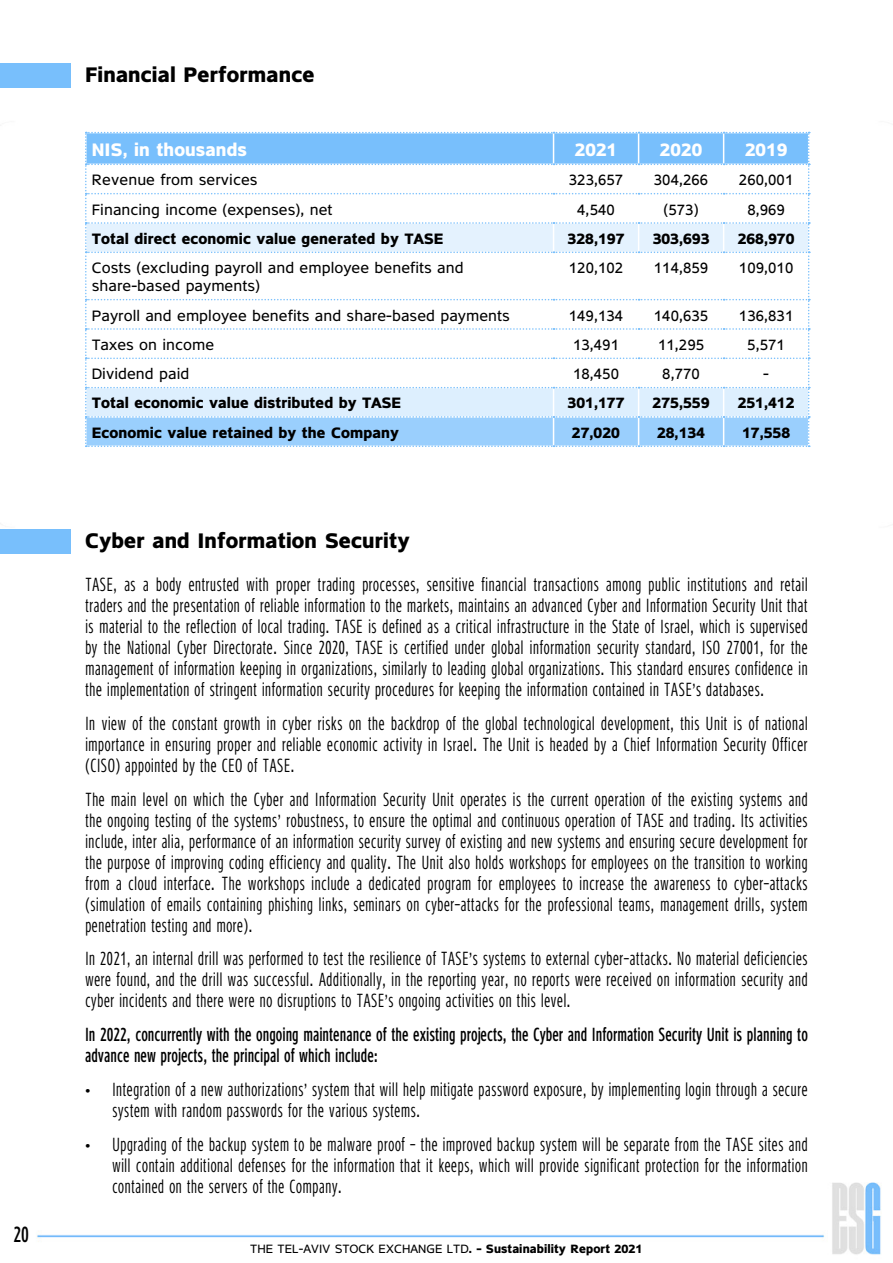
<style>
.page{position:relative;width:893px;height:1263px;background:#fff}
.page>*{position:absolute;margin:0;border:0;box-sizing:border-box;transform-origin:0 0}
.t1{font:700 21px "Fb Tamlil Eng";color:#000}
.t2{font:500 21px "Fb Tamlil Condensed";color:#000}
.t3{font:18px/21px "Fb Tamlil Condensed Eng";color:#000;text-align:justify}
.t4{font:500 18px/21px "Fb Tamlil Condensed Eng";color:#000}
.t5{font:700 18px "Fb Tamlil Eng";color:#fff}
.t6{font:15px/18px "Fb Tamlil Eng";color:#000}
.t7{font:700 15px "Fb Tamlil Eng";color:#000}
.t8{font:12px "Fb Tamlil Eng";color:#000}
.s1{font-weight:700}
</style>
<div class="page">
<img style="left:0;top:63px;width:881px;height:1192px">
<div style="left:0;top:529px;width:71px;height:24px;background:#78bffc"></div>
<svg style="left:85px;top:132px;width:725px;height:315px"></svg>
<div style="left:0;top:64px;width:71px;height:24px;background:#78bffc"></div>
<p class="t2" style="left:13px;top:1225px;width:17px">20</p>
<p class="t1" style="left:85px;top:65px;width:231px">Financial Performance</p>
<p class="t5" style="left:92px;top:141px;width:157px">NIS, in thousands</p>
<p class="t5" style="left:575px;top:141px;width:44px">2021</p>
<p class="t5" style="left:660px;top:141px;width:44px">2020</p>
<p class="t5" style="left:745px;top:141px;width:44px">2019</p>
<p class="t6" style="left:92px;top:173px;width:167px">Revenue from services</p>
<p class="t6" style="left:569px;top:173px;width:56px">323,657</p>
<p class="t6" style="left:654px;top:173px;width:56px">304,266</p>
<p class="t6" style="left:739px;top:173px;width:56px">260,001</p>
<p class="t6" style="left:92px;top:202px;width:242px">Financing income (expenses ,) net</p>
<p class="t6" style="left:577px;top:202px;width:39px">4,540</p>
<p class="t6" style="left:664px;top:202px;width:37px">)573(</p>
<p class="t6" style="left:747px;top:202px;width:39px">8,969</p>
<p class="t7" style="left:92px;top:232px;width:353px">Total direct economic value generated by TASE</p>
<p class="t6" style="left:92px;top:261px;width:373px">Costs (excluding payroll and employee benefits and share-based payments(</p>
<p class="t6" style="left:739px;top:261px;width:56px">109,010</p>
<p class="t7" style="left:568px;top:232px;width:58px">328,197</p>
<p class="t7" style="left:653px;top:232px;width:58px">303,693</p>
<p class="t7" style="left:738px;top:232px;width:58px">268,970</p>
<p class="t6" style="left:569px;top:261px;width:56px">120,102</p>
<p class="t6" style="left:654px;top:261px;width:56px">114,859</p>
<p class="t6" style="left:92px;top:308px;width:420px">Payroll and employee benefits and share-based payments</p>
<p class="t6" style="left:569px;top:308px;width:56px">149,134</p>
<p class="t6" style="left:654px;top:308px;width:56px">140,635</p>
<p class="t6" style="left:739px;top:308px;width:56px">136,831</p>
<p class="t6" style="left:92px;top:337px;width:124px">Taxes on income</p>
<p class="t6" style="left:573px;top:337px;width:48px">13,491</p>
<p class="t6" style="left:658px;top:337px;width:48px">11,295</p>
<p class="t6" style="left:747px;top:337px;width:39px">5,571</p>
<p class="t6" style="left:92px;top:367px;width:99px">Dividend paid</p>
<p class="t6" style="left:573px;top:367px;width:48px">18,450</p>
<p class="t6" style="left:662px;top:367px;width:39px">8,770</p>
<p class="t6" style="left:763px;top:367px;width:7px">-</p>
<p class="t7" style="left:92px;top:396px;width:311px">Total economic value distributed by TASE</p>
<p class="t7" style="left:568px;top:396px;width:58px">301,177</p>
<p class="t7" style="left:653px;top:396px;width:58px">275,559</p>
<p class="t7" style="left:738px;top:396px;width:58px">251,412</p>
<p class="t7" style="left:92px;top:426px;width:309px">Economic value retained by the Company</p>
<p class="t7" style="left:572px;top:426px;width:50px">27,020</p>
<p class="t7" style="left:657px;top:426px;width:50px">28,134</p>
<p class="t7" style="left:742px;top:426px;width:50px">17,558</p>
<p class="t1" style="left:85px;top:531px;width:326px">Cyber and Information Security</p>
<p class="t3" style="left:85px;top:576px;width:724px">TASE, as a body entrusted with proper trading processes, sensitive financial transactions among public institutions and retail traders and the presentation of reliable information to the markets, maintains an advanced Cyber and Information Security Unit that is material to the reflection of local trading. TASE is defined as a critical infrastructure in the State of Israel, which is supervised by the National Cyber Directorate. Since 2020, TASE is certified under global information security standard, ISO 27001, for the management of information keeping in organizations, similarly to leading global organizations. This standard ensures confidence in the implementation of stringent information security procedures for keeping the information contained in TASE s’ databases.</p>
<p class="t3" style="left:85px;top:715px;width:724px">In view of the constant growth in cyber risks on the backdrop of the global technological development, this Unit is of national importance in ensuring proper and reliable economic activity in Israel. The Unit is headed by a Chief Information Security Officer (CISO) appointed by the CEO of TASE.</p>
<p class="t3" style="left:85px;top:791px;width:724px">The main level on which the Cyber and Information Security Unit operates is the current operation of the existing systems and the ongoing testing of the systems’ robustness to, ensure the optimal and continuous operation of TASE and trading. Its activities include, inter alia, performance anof information security survey of existing and new systems and ensuring secure development for the purpose of improving coding efficiency and quality. The Unit also holds workshops for employees on the transition to working from a cloud interface. The workshops include a dedicated program for employees to increase the awareness to cyber-attacks (simulation of emails containing phishing links, seminars on cyber-attacks for the professional teams, management drills, system penetration testing and more .(</p>
<p class="t3" style="left:85px;top:951px;width:724px">In 2021, an internal drill was performed to test the resilience of TASE s’ systems to external cyber-attacks. No material deficiencies were found, and the drill was successful. Additionally in, the reporting year, no reports were received on information security and cyber incidents and there were no disruptions to TASE s’ ongoing activities on this level.</p>
<p class="t4" style="left:85px;top:1026px;width:724px">In 2022, concurrently with the ongoing maintenance of the existing projects, the Cyber and Information Security Unit is planning to advance new projects, the principal of which include:</p>
<p class="t3" style="left:112px;top:1081px;width:697px">Integration aof new authorizations’ system that will help mitigate password exposure, by implementing login through a secure</p>
<p class="t3" style="left:85px;top:1081px;width:7px">•</p>
<p class="t3" style="left:85px;top:1136px;width:7px">•</p>
<p class="t3" style="left:112px;top:1096px;width:697px;line-height:33.8px">system with random passwords for the various systems.<br>Upgrading of the backup system to be malware proof - the improved backup system will be separate from the TASE sites and</p>
<p class="t3" style="left:112px;top:1157px;width:697px">will contain additional defenses for the information that it keeps, which will provide significant protection for the information contained on the servers of the Company.</p>
<p class="t8" style="left:250px;top:1243px;width:394px">THE TEL-AVIV STOCK EXCHANGE LTD <span class="s1">-. Sustainability Report 2021</span></p>
</div>
